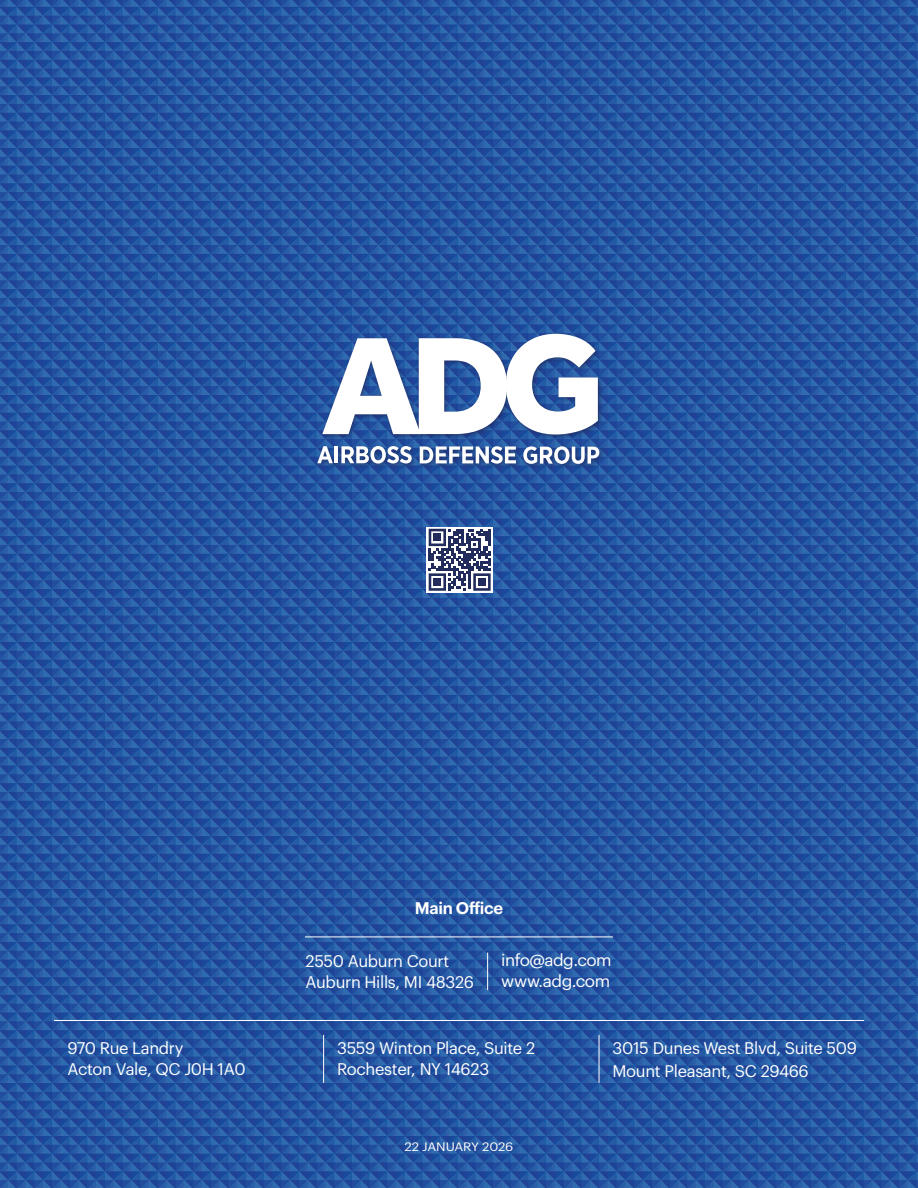
<style>
.page{position:relative;width:918px;height:1188px;background:#fff}
.page>*{position:absolute;margin:0;border:0;box-sizing:border-box;transform-origin:0 0}
.BODY_TEXT{font:16.5px "Graphik";letter-spacing:-.02em;color:#fff}
.C-HEAD{font:16.5px "Graphik";letter-spacing:-.02em;color:#fff}
.t1{font:600 16.5px "Graphik";letter-spacing:-.02em;color:#fff}
.CHART_Body_Text{font:12px "Graphik";letter-spacing:-.015em;color:#fff;scale:1.1 1}
</style>
<div class="page">
<img style="left:0;top:0;width:918px;height:1188px">
<div style="left:315px;top:331px;width:290px;height:139px;background:#212b5d;opacity:.79"></div>
<svg style="left:322px;top:334px;width:276px;height:101px"></svg>
<svg style="left:317px;top:446px;width:16px;height:17px"></svg>
<hr style="left:335px;top:446px;width:3px;height:17px;background:#fff">
<svg style="left:341px;top:446px;width:71px;height:18px"></svg>
<svg style="left:420px;top:446px;width:96px;height:18px"></svg>
<svg style="left:523px;top:446px;width:76px;height:18px"></svg>
<hr style="left:487px;top:953px;width:1px;height:37px;background:#fff">
<hr style="left:305px;top:937px;width:308px;height:1px;background:#fff">
<hr style="left:54px;top:1020px;width:810px;height:1px;background:#fff">
<hr style="left:323px;top:1035px;width:1px;height:48px;background:#fff">
<hr style="left:599px;top:1035px;width:1px;height:48px;background:#fff">
<svg style="left:427px;top:527px;width:65px;height:65px"></svg>
<svg style="left:429px;top:529px;width:62px;height:62px"></svg>
<div style="left:434px;top:578px;width:7px;height:8px;background:#212c5d"></div>
<div style="left:478px;top:578px;width:8px;height:8px;background:#212c5d"></div>
<div style="left:434px;top:534px;width:7px;height:7px;background:#212c5d"></div>
<p class="BODY_TEXT" style="left:68px;top:1036px;width:118px">970 Rue Landry</p>
<p class="BODY_TEXT" style="left:68px;top:1057px;width:180px">Acton Vale, QC J0H 1A0</p>
<p class="t1" style="left:415px;top:896px;width:90px">Main Office</p>
<p class="C-HEAD" style="left:501px;top:948px;width:112px">info@adg.com</p>
<p class="C-HEAD" style="left:501px;top:969px;width:110px">www.adg.com</p>
<p class="BODY_TEXT" style="left:306px;top:949px;width:145px">2550 Auburn Court</p>
<p class="BODY_TEXT" style="left:306px;top:970px;width:170px">Auburn Hills, MI 48326</p>
<p class="BODY_TEXT" style="left:337px;top:1036px;width:200px">3559 Winton Place, Suite 2</p>
<p class="BODY_TEXT" style="left:337px;top:1057px;width:154px">Rochester, NY 14623</p>
<p class="CHART_Body_Text" style="left:405px;top:1138px;width:100px">22 JANUARY 2026</p>
<p class="C-HEAD" style="left:613px;top:1036px;width:246px">3015 Dunes West Blvd, Suite 509</p>
<p class="BODY_TEXT" style="left:613px;top:1059px;width:198px">Mount Pleasant, SC 29466</p>
</div>
